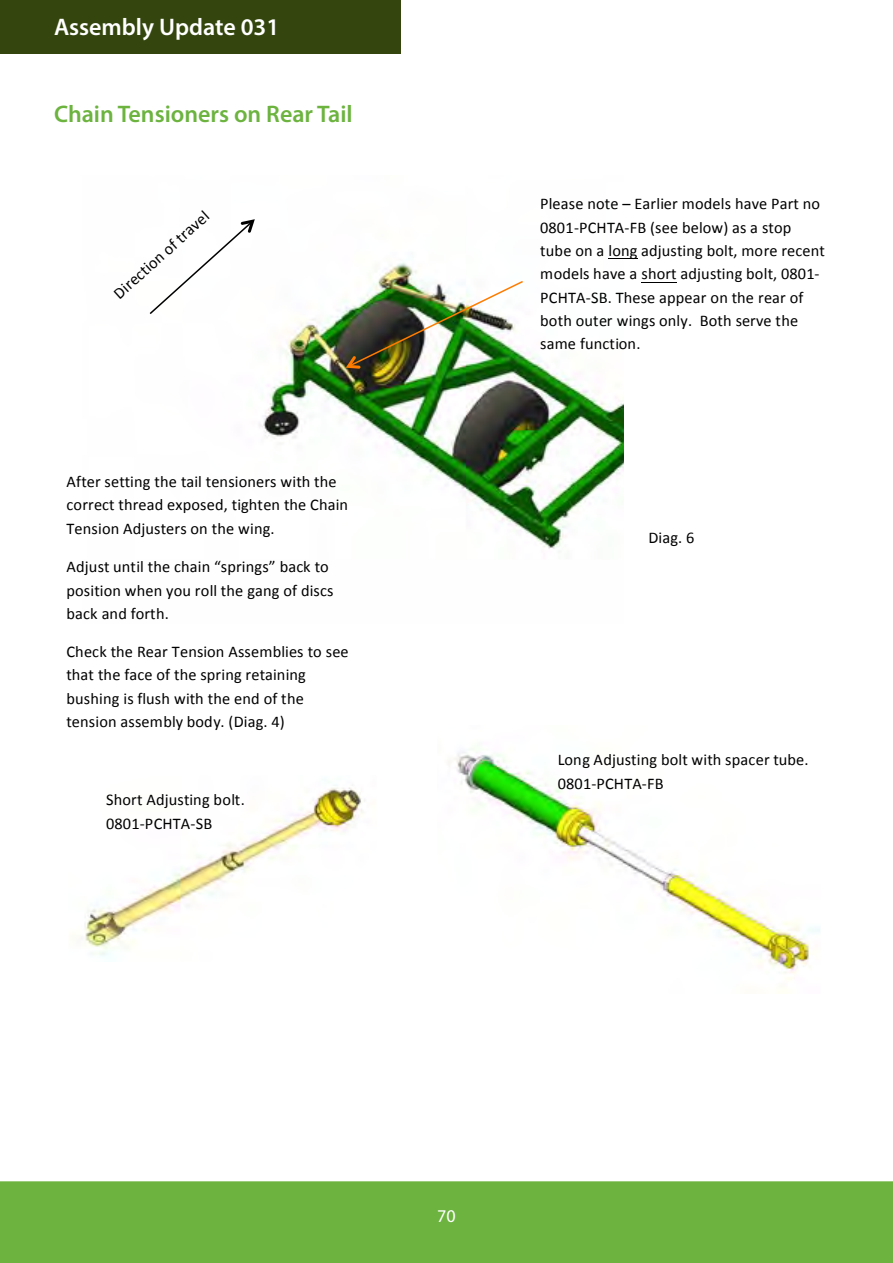
<style>
.page{position:relative;width:893px;height:1263px;background:#fff}
.page>*{position:absolute;margin:0;border:0;box-sizing:border-box;transform-origin:0 0}
.t1{font:600 24px "Myriad Pro";color:#6cb33f}
.t2{font:600 24px "Myriad Pro";color:#fff}
.t3{font:18px "Myriad Pro";color:#fff}
.t4{font:16.35px/23.2px "Calibri";letter-spacing:.01em;color:#000}
</style>
<div class="page">
<div style="left:0;top:1181px;width:893px;height:82px;background:#6cb33f"></div>
<div style="left:0;top:0;width:401px;height:54px;background:#34460e"></div>
<img style="left:448px;top:746px;width:372px;height:234px">
<img style="left:259px;top:262px;width:365px;height:290px">
<svg style="left:149px;top:219px;width:106px;height:95px"></svg>
<img style="left:346px;top:279px;width:179px;height:90px">
<img style="left:529px;top:258px;width:109px;height:114px">
<svg style="left:608px;top:259px;width:29px;height:1px"></svg>
<hr style="left:641px;top:282px;width:36px;height:1px;background:#000">
<img style="left:85px;top:785px;width:280px;height:172px">
<img style="left:95px;top:789px;width:161px;height:98px">
<img style="left:547px;top:749px;width:273px;height:98px">
<img style="left:259px;top:471px;width:104px;height:81px">
<h1 class="t2" style="left:54px;top:11px;width:227px">Assembly Update 031</h1>
<h1 class="t1" style="left:54px;top:98px;width:300px">Chain Tensioners on Rear Tail</h1>
<p class="t4" style="left:108px;top:287px;width:124px;rotate:-42deg">Direction of travel</p>
<p class="t4" style="left:540px;top:192px;width:286px">Please note – Earlier models have Part no 0801-PCHTA-FB (see below) as a stop tube on a long adjusting bolt, more recent models have a short adjusting bolt, 0801- PCHTA-SB. These appear on the rear of both outer wings only. Both serve the same function.</p>
<p class="t4" style="left:66px;top:470px;width:283px">After setting the tail tensioners with the correct thread exposed, tighten the Chain<br>Tension Adjusters on the wing.</p>
<p class="t4" style="left:66px;top:555px;width:269px">Adjust until the chain “springs” back to position when you roll the gang of discs back and forth.</p>
<p class="t4" style="left:66px;top:640px;width:283px">Check the Rear Tension Assemblies to see that the face of the spring retaining bushing is flush with the end of the tension assembly body. (Diag. 4)</p>
<p class="t4" style="left:106px;top:788px;width:140px">Short Adjusting bolt.<br>0801-PCHTA-SB</p>
<p class="t4" style="left:648px;top:526px;width:47px">Diag. 6</p>
<p class="t4" style="left:558px;top:748px;width:253px">Long Adjusting bolt with spacer tube.<br>0801-PCHTA-FB</p>
<p class="t3" style="left:437px;top:1206px;width:20px">70</p>
</div>
